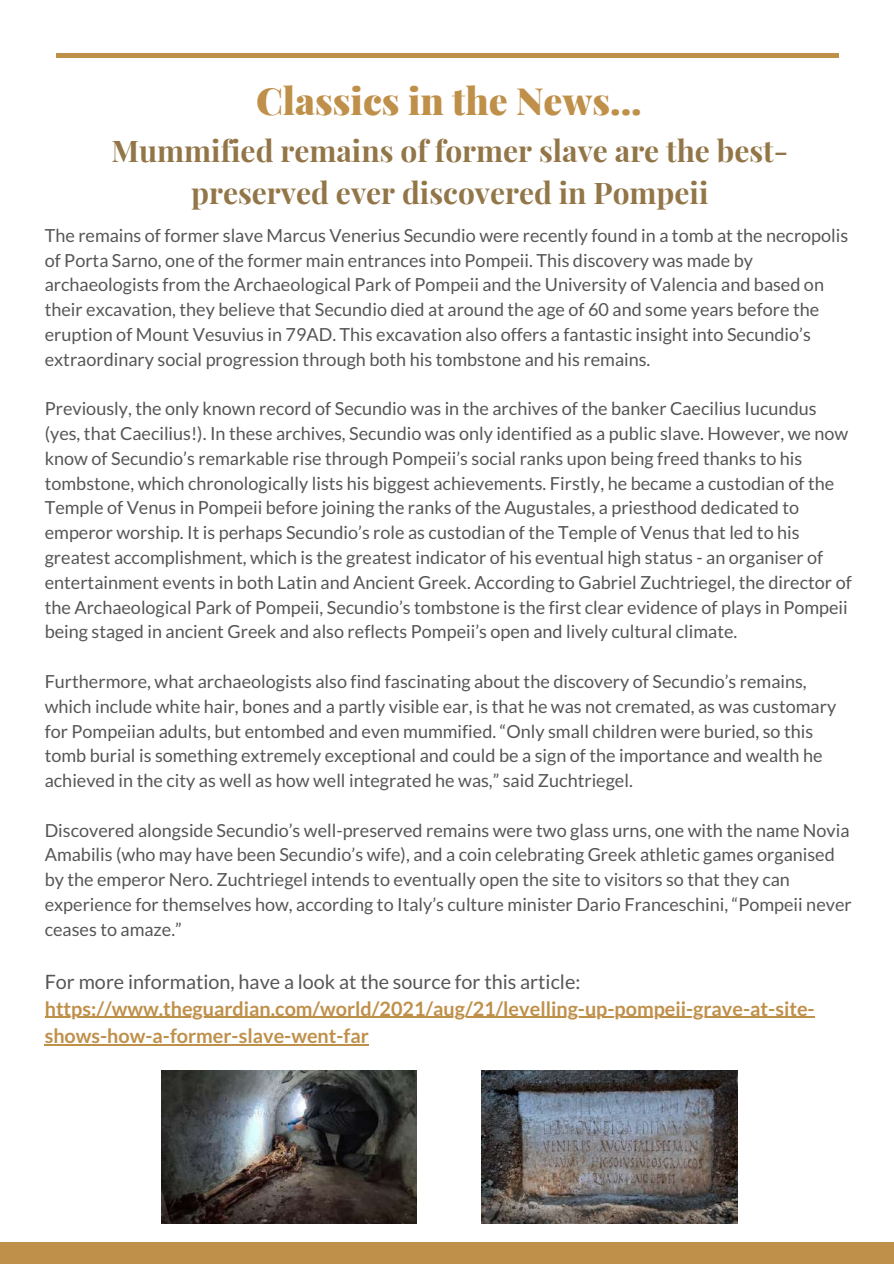
<style>
.page{position:relative;width:894px;height:1264px;background:#fff}
.page>*{position:absolute;margin:0;border:0;box-sizing:border-box;transform-origin:0 0}
.t1{font:900 37.5px "Playfair Display";color:#bf904a}
.t2{font:700 29.85px/41.7px "Playfair Display";color:#927648;text-align:center}
.t3{font:700 19.8px/27px "Lato";color:#bf904a}
.t4{font:19.8px "Lato";color:#565656}
.t5{font:18px/24.8px "Lato";color:#565656}
</style>
<div class="page">
<div style="left:0;top:1242px;width:893px;height:21px;background:#bf904a"></div>
<hr style="left:56px;top:53px;width:782px;height:4px;background:#bf904a">
<hr style="left:45px;top:1016px;width:769px;height:2px;background:#bf904a">
<hr style="left:45px;top:1043px;width:324px;height:2px;background:#bf904a">
<img style="left:161px;top:1070px;width:255px;height:153px">
<img style="left:481px;top:1070px;width:256px;height:153px">
<h1 class="t1" style="left:256px;top:75px;width:387px">Classics in the News...</h1>
<h2 class="t2" style="left:111px;top:129px;width:678px">Mummified remains of former slave are the best&shy;preserved ever discovered in Pompeii</h2>
<p class="t5" style="left:45px;top:222px;width:804px">The remains of former slave Marcus Venerius Secundio were recently found in a tomb at the necropolis of Porta Sarno, one of the former main entrances into Pompeii. This discovery was made by archaeologists from the Archaeological Park of Pompeii and the University of Valencia and based on their excavation, they believe that Secundio died at around the age of 60 and some years before the eruption of Mount Vesuvius in 79AD. This excavation also offers a fantastic insight into Secundio’s extraordinary social progression through both his tombstone and his remains.</p>
<p class="t5" style="left:45px;top:396px;width:808px">Previously, the only known record of Secundio was in the archives of the banker Caecilius Iucundus (yes, that Caecilius!). In these archives, Secundio was only identified as a public slave. However, we now know of Secundio’s remarkable rise through Pompeii’s social ranks upon being freed thanks to his tombstone, which chronologically lists his biggest achievements. Firstly, he became a custodian of the Temple of Venus in Pompeii before joining the ranks of the Augustales, a priesthood dedicated to emperor worship. It is perhaps Secundio’s role as custodian of the Temple of Venus that led to his greatest accomplishment, which is the greatest indicator of his eventual high status - an organiser of entertainment events in both Latin and Ancient Greek. According to Gabriel Zuchtriegel, the director of the Archaeological Park of Pompeii, Secundio’s tombstone is the first clear evidence of plays in Pompeii being staged in ancient Greek and also reflects Pompeii’s open and lively cultural climate.</p>
<p class="t5" style="left:45px;top:668px;width:792px">Furthermore, what archaeologists also find fascinating about the discovery of Secundio’s remains, which include white hair, bones and a partly visible ear, is that he was not cremated, as was customary for Pompeiian adults, but entombed and even mummified. “Only small children were buried, so this tomb burial is something extremely exceptional and could be a sign of the importance and wealth he achieved in the city as well as how well integrated he was,” said Zuchtriegel.</p>
<p class="t5" style="left:45px;top:817px;width:808px">Discovered alongside Secundio’s well-preserved remains were two glass urns, one with the name Novia Amabilis (who may have been Secundio’s wife), and a coin celebrating Greek athletic games organised by the emperor Nero. Zuchtriegel intends to eventually open the site to visitors so that they can experience for themselves how, according to Italy’s culture minister Dario Franceschini, “Pompeii never ceases to amaze.”</p>
<p class="t4" style="left:45px;top:969px;width:537px">For more information, have a look at the source for this article:</p>
<p class="t3" style="left:45px;top:994px;width:771px">https://www.theguardian.com/world/2021/aug/21/levelling-up-pompeii-grave-at-site&shy;shows-how-a-former-slave-went-far</p>
</div>
